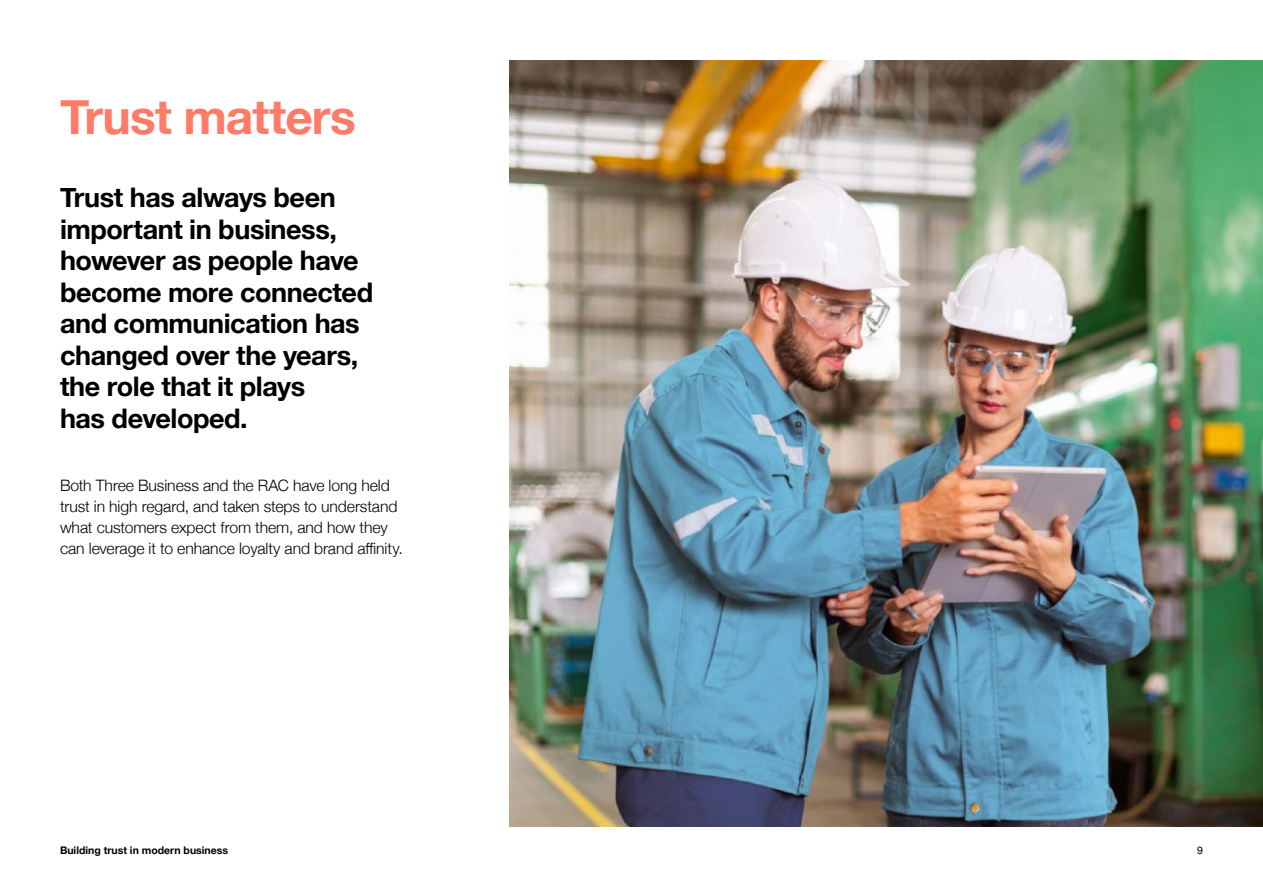
<style>
.page{position:relative;width:1263px;height:893px;background:#fff}
.page>*{position:absolute;margin:0;border:0;box-sizing:border-box;transform-origin:0 0}
.t1{font:700 48px "Helvetica Neue";letter-spacing:-.02em;color:#ff7b67}
.t2{font:700 27px/31.5px "Helvetica Neue";letter-spacing:-.015em;color:#000}
.t3{font:300 15.75px/21px "Helvetica Neue";letter-spacing:-.005em;color:#000}
.t4{font:700 10.5px "Helvetica Neue";color:#000}
.t5{font:10.5px "Helvetica Neue";color:#000}
</style>
<div class="page">
<img style="left:510px;top:60px;width:753px;height:767px">
<h1 class="t1" style="left:60px;top:79px;width:297px">Trust matters</h1>
<h2 class="t2" style="left:60px;top:182px;width:315px">Trust has always been important in business, however as people have become more connected and communication has changed over the years, the role that it plays<br>has developed.</h2>
<p class="t3" style="left:60px;top:473px;width:344px">Both Three Business and the RAC have long held trust in high regard, and taken steps to understand what customers expect from them, and how they can leverage it to enhance loyalty and brand affinity.</p>
<p class="t4" style="left:60px;top:842px;width:170px">Building trust in modern business</p>
<p class="t5" style="left:1197px;top:842px;width:7px">9</p>
</div>
